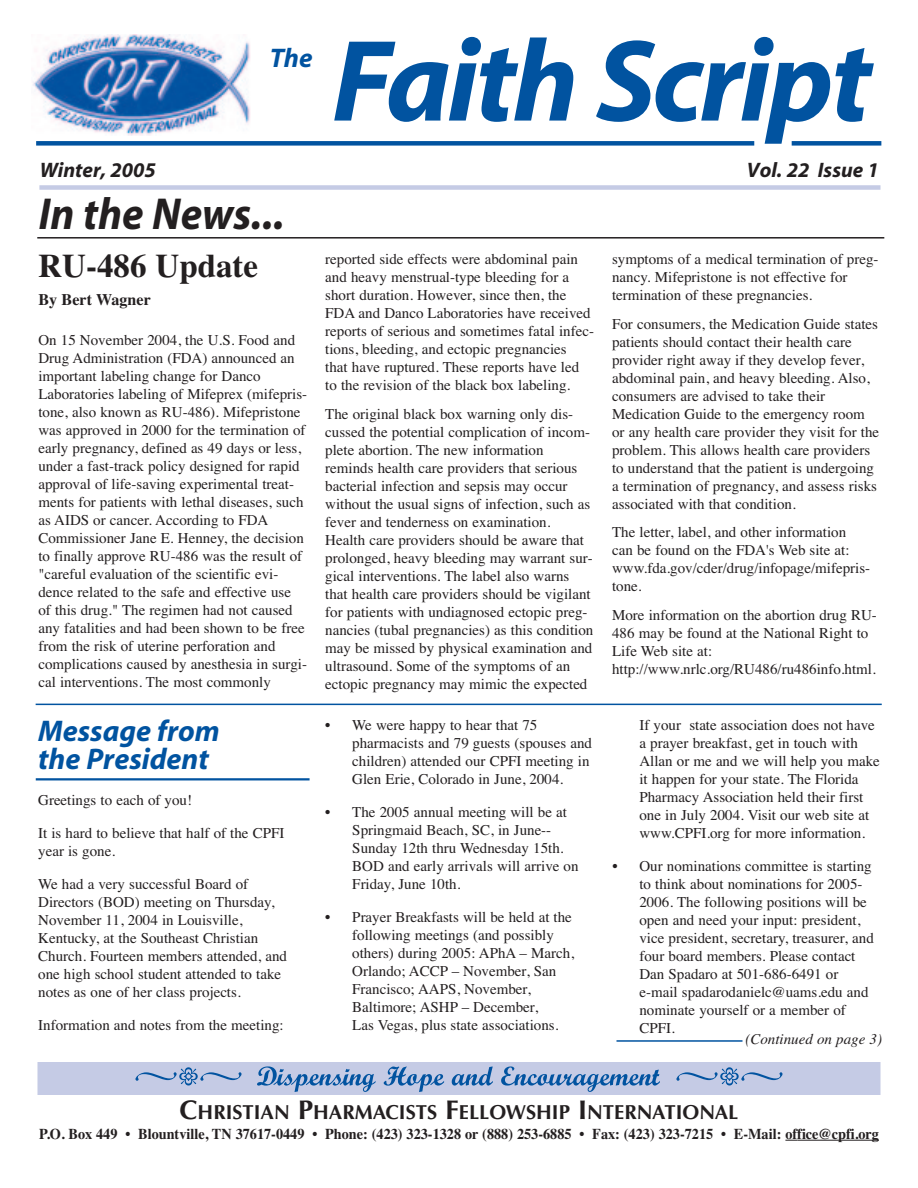
<style>
.page{position:relative;width:918px;height:1188px;background:#fff}
.page>*{position:absolute;margin:0;border:0;box-sizing:border-box;transform-origin:0 0}
.t1{font:italic 700 117px "Myriad";letter-spacing:-.025em;color:#0153a0}
.t2{font:italic 700 45px "Myriad";color:#231f20;scale:.95 1}
.t3{font:700 33px "Times";color:#231f20}
.t4{font:italic 700 30px/28.5px "Myriad";color:#0153a0}
.t5{font:italic 700 27px "Myriad";color:#0153a0}
.t6{font:italic 700 21px "Myriad";color:#231f20}
.t7{font:700 20.25px "Optima";color:#231f20}
.t8{font:700 16.2px "Times";color:#231f20}
.t9{font:15px/18px "Times";color:#231f20}
.t10{font:700 15px "Times";color:#231f20;scale:.95 1}
.t11{font:italic 15px "Times";color:#231f20}
.s1{font-size:27px}
</style>
<div class="page">
<div style="left:38px;top:1063px;width:842px;height:31px;background:#c5cbe5"></div>
<div style="left:38px;top:1062px;width:842px;height:33px;border:2px solid #c5cbe5"></div>
<img style="left:33px;top:35px;width:217px;height:100px">
<div style="left:39px;top:185px;width:841px;height:5px;background:#c5cbe5"></div>
<svg style="left:785px;top:1140px;width:12px;height:1px"></svg>
<hr style="left:797px;top:1140px;width:82px;height:1px;background:#231f20">
<hr style="left:616px;top:1040px;width:126px;height:2px;background:#0153a0">
<hr style="left:37px;top:237px;width:847px;height:2px;background:#231f20">
<div style="left:792px;top:141px;width:89px;height:5px;background:#0153a0"></div>
<div style="left:36px;top:141px;width:718px;height:5px;background:#0153a0"></div>
<svg style="left:135px;top:1066px;width:647px;height:26px"></svg>
<hr style="left:36px;top:704px;width:846px;height:1px;background:#0153a0">
<hr style="left:36px;top:778px;width:274px;height:2px;background:#0153a0">
<h3 class="t5" style="left:270px;top:48px;width:44px">The</h3>
<h1 class="t1" style="left:332px;top:37px;width:541px">Faith Script</h1>
<h3 class="t6" style="left:40px;top:162px;width:118px">Winter, 2005</h3>
<h3 class="t6" style="left:747px;top:162px;width:134px">Vol. 22 Issue 1</h3>
<h2 class="t2" style="left:39px;top:197px;width:260px">In the News...</h2>
<h3 class="t3" style="left:38px;top:253px;width:221px">RU-486 Update</h3>
<p class="t8" style="left:38px;top:293px;width:114px">By Bert Wagner</p>
<p class="t9" style="left:38px;top:333px;width:270px">On 15 November 2004, the U.S. Food and Drug Administration (FDA) announced an important labeling change for Danco Laboratories labeling of Mifeprex (mifepris&shy;tone, also known as RU-486). Mifepristone was approved in 2000 for the termination of early pregnancy, defined as 49 days or less, under a fast-track policy designed for rapid approval of life-saving experimental treat&shy;ments for patients with lethal diseases, such as AIDS or cancer. According to FDA Commissioner Jane E. Henney, the decision to finally approve RU-486 was the result of "careful evaluation of the scientific evi&shy;dence related to the safe and effective use of this drug." The regimen had not caused any fatalities and had been shown to be free from the risk of uterine perforation and complications caused by anesthesia in surgi&shy;cal interventions. The most commonly</p>
<h3 class="t4" style="left:38px;top:719px;width:183px">Message from the President</h3>
<p class="t9" style="left:38px;top:792px;width:155px">Greetings to each of you!</p>
<p class="t9" style="left:38px;top:825px;width:248px">It is hard to believe that half of the CPFI year is gone.</p>
<p class="t9" style="left:38px;top:876px;width:250px">We had a very successful Board of Directors (BOD) meeting on Thursday, November 11, 2004 in Louisville, Kentucky, at the Southeast Christian Church. Fourteen members attended, and one high school student attended to take notes as one of her class projects.</p>
<p class="t9" style="left:38px;top:1017px;width:247px">Information and notes from the meeting:</p>
<p class="t9" style="left:325px;top:252px;width:270px">reported side effects were abdominal pain and heavy menstrual-type bleeding for a short duration. However, since then, the FDA and Danco Laboratories have received reports of serious and sometimes fatal infec&shy;tions, bleeding, and ectopic pregnancies<br>that have ruptured. These reports have led to the revision of the black box labeling.</p>
<p class="t9" style="left:325px;top:406px;width:270px">The original black box warning only dis&shy;cussed the potential complication of incom&shy;plete abortion. The new information reminds health care providers that serious bacterial infection and sepsis may occur without the usual signs of infection, such as fever and tenderness on examination.<br>Health care providers should be aware that prolonged, heavy bleeding may warrant sur&shy;gical interventions. The label also warns that health care providers should be vigilant for patients with undiagnosed ectopic preg&shy;nancies (tubal pregnancies) as this condition may be missed by physical examination and ultrasound. Some of the symptoms of an ectopic pregnancy may mimic the expected</p>
<p class="t9" style="left:352px;top:717px;width:241px;text-indent:-27px">• We were happy to hear that 75 pharmacists and 79 guests (spouses and children) attended our CPFI meeting in Glen Erie, Colorado in June, 2004.</p>
<p class="t9" style="left:352px;top:804px;width:228px;text-indent:-27px">• The 2005 annual meeting will be at<br>Springmaid Beach, SC, in June--<br>Sunday 12th thru Wednesday 15th.<br>BOD and early arrivals will arrive on<br>Friday, June 10th.</p>
<p class="t9" style="left:352px;top:909px;width:223px;text-indent:-27px">• Prayer Breakfasts will be held at the following meetings (and possibly others) during 2005: APhA – March,<br>Orlando; ACCP – November, San<br>Francisco; AAPS, November,<br>Baltimore; ASHP – December,<br>Las Vegas, plus state associations.</p>
<p class="t9" style="left:612px;top:252px;width:268px">symptoms of a medical termination of preg&shy;nancy. Mifepristone is not effective for termination of these pregnancies.</p>
<p class="t9" style="left:612px;top:316px;width:269px">For consumers, the Medication Guide states patients should contact their health care provider right away if they develop fever, abdominal pain, and heavy bleeding. Also, consumers are advised to take their Medication Guide to the emergency room or any health care provider they visit for the problem. This allows health care providers to understand that the patient is undergoing a termination of pregnancy, and assess risks associated with that condition.</p>
<p class="t9" style="left:612px;top:525px;width:260px">The letter, label, and other information can be found on the FDA's Web site at: www.fda.gov/cder/drug/infopage/mifepris&shy;tone.</p>
<p class="t9" style="left:612px;top:607px;width:266px">More information on the abortion drug RU-486 may be found at the National Right to Life Web site at: http://www.nrlc.org/RU486/ru486info.html.</p>
<p class="t9" style="left:639px;top:717px;width:242px">If your state association does not have a prayer breakfast, get in touch with Allan or me and we will help you make it happen for your state. The Florida Pharmacy Association held their first one in July 2004. Visit our web site at www.CPFI.org for more information.</p>
<p class="t9" style="left:639px;top:858px;width:236px;text-indent:-27px">• Our nominations committee is starting to think about nominations for 2005- 2006. The following positions will be open and need your input: president, vice president, secretary, treasurer, and four board members. Please contact Dan Spadaro at 501-686-6491 or e-mail spadarodanielc@uams.edu and nominate yourself or a member of CPFI.</p>
<p class="t11" style="left:745px;top:1034px;width:138px">(Continued on page 3)</p>
<h3 class="t7" style="left:180px;top:1104px;width:560px"><span class="s1">C</span>HRISTIAN <span class="s1">P</span>HARMACISTS <span class="s1">F</span>ELLOWSHIP <span class="s1">I</span>NTERNATIONAL</h3>
<p class="t10" style="left:39px;top:1128px;width:886px">P.O. Box 449 • Blountville, TN 37617-0449 • Phone: (423) 323-1328 or (888) 253-6885 • Fax: (423) 323-7215 • E-Mail: office@cpfi.org</p>
</div>
